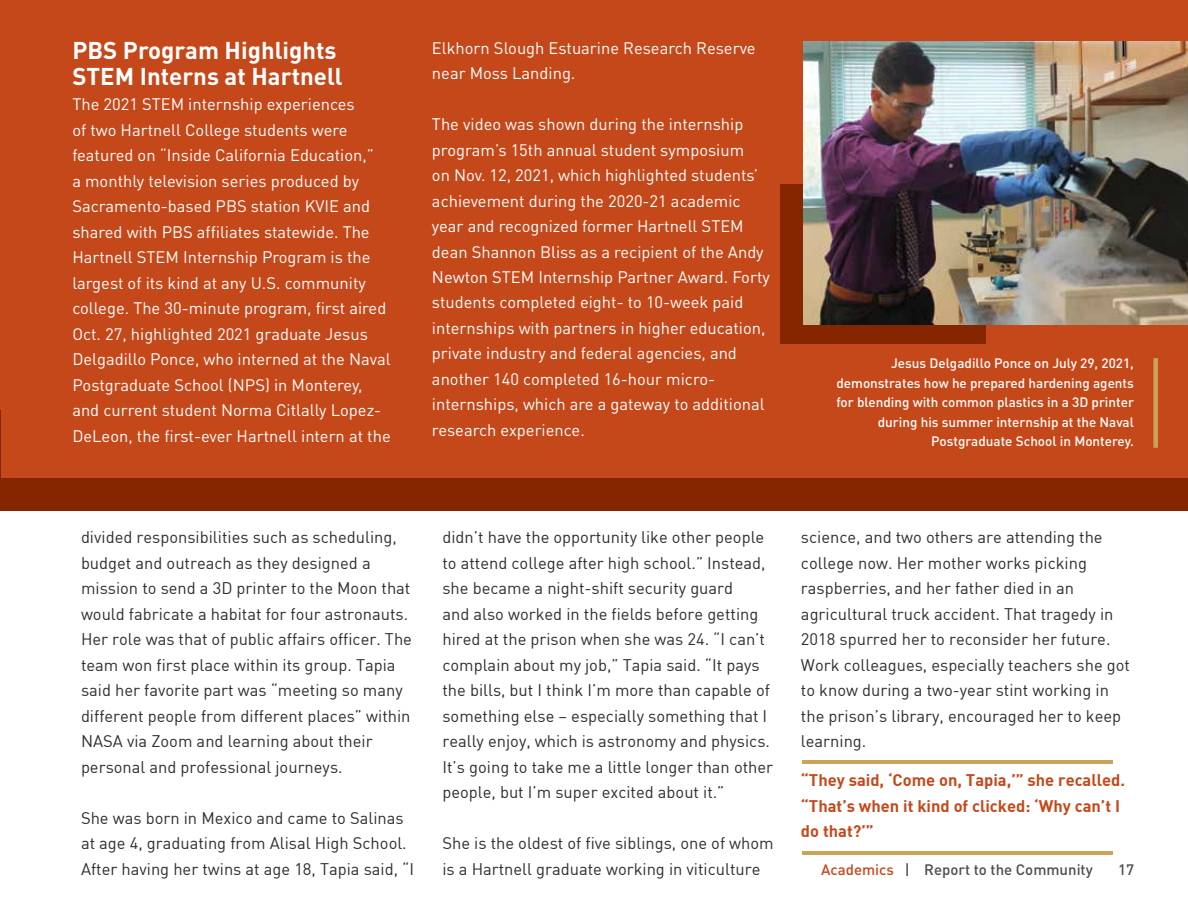
<style>
.page{position:relative;width:1188px;height:918px;background:#fff}
.page>*{position:absolute;margin:0;border:0;box-sizing:border-box;transform-origin:0 0}
.t1{font:700 24px/25.5px "DIN Pro";color:#fff}
.t2{font:16.5px/25.5px "DIN";color:#2e2e32}
.t3{font:16.5px/25.5px "DIN Pro";color:#fff}
.t4{font:16.5px/25.5px "DIN Bold";color:#c5481a}
.t5{font:500 15px "DIN Pro";color:#4d4d4f}
.t6{font:500 13.5px/19.5px "DIN Pro";color:#fff;text-align:right}
.s1{color:#c5481a}
</style>
<div class="page">
<div style="left:0;top:0;width:1188px;height:511px;background:#c5481a"></div>
<hr style="left:0;top:411px;width:1px;height:100px;background:#852601">
<div style="left:1153px;top:358px;width:5px;height:90px;background:#caa558"></div>
<hr style="left:802px;top:852px;width:310px;height:3px;background:#caa558">
<hr style="left:802px;top:760px;width:310px;height:3px;background:#caa558">
<div style="left:781px;top:184px;width:205px;height:160px;background:#852601"></div>
<img style="left:804px;top:41px;width:384px;height:283px">
<div style="left:0;top:478px;width:1188px;height:33px;background:#852601"></div>
<h1 class="t1" style="left:72px;top:37px;width:272px">PBS Program Highlights<br>STEM Interns at Hartnell</h1>
<p class="t3" style="left:72px;top:91px;width:320px">The 2021 STEM internship experiences<br>of two Hartnell College students were featured on “Inside California Education,”<br>a monthly television series produced by Sacramento-based PBS station KVIE and shared with PBS affiliates statewide. The Hartnell STEM Internship Program is the largest of its kind at any U.S. community college. The 30-minute program, first aired Oct. 27, highlighted 2021 graduate Jesus Delgadillo Ponce, who interned at the Naval Postgraduate School (NPS) in Monterey, and current student Norma Citlally Lopez-DeLeon, the first-ever Hartnell intern at the</p>
<p class="t3" style="left:432px;top:34px;width:325px">Elkhorn Slough Estuarine Research Reserve near Moss Landing.</p>
<p class="t3" style="left:432px;top:111px;width:339px">The video was shown during the internship program’s 15th annual student symposium<br>on Nov. 12, 2021, which highlighted students’ achievement during the 2020-21 academic year and recognized former Hartnell STEM dean Shannon Bliss as a recipient of the Andy Newton STEM Internship Partner Award. Forty students completed eight- to 10-week paid internships with partners in higher education, private industry and federal agencies, and another 140 completed 16-hour micro&shy;internships, which are a gateway to additional research experience.</p>
<p class="t6" style="left:836px;top:353px;width:299px">Jesus Delgadillo Ponce on July 29, 2021, demonstrates how he prepared hardening agents for blending with common plastics in a 3D printer during his summer internship at the Naval Postgraduate School in Monterey.</p>
<p class="t2" style="left:81px;top:524px;width:333px">divided responsibilities such as scheduling, budget and outreach as they designed a mission to send a 3D printer to the Moon that would fabricate a habitat for four astronauts.<br>Her role was that of public affairs officer. The team won first place within its group. Tapia said her favorite part was “meeting so many different people from different places” within NASA via Zoom and learning about their personal and professional journeys.</p>
<p class="t2" style="left:81px;top:805px;width:335px">She was born in Mexico and came to Salinas at age 4, graduating from Alisal High School.<br>After having her twins at age 18, Tapia said, “I</p>
<p class="t2" style="left:442px;top:524px;width:332px">didn’t have the opportunity like other people to attend college after high school.” Instead, she became a night-shift security guard<br>and also worked in the fields before getting hired at the prison when she was 24. “I can’t complain about my job,” Tapia said. “It pays the bills, but I think I’m more than capable of something else – especially something that I really enjoy, which is astronomy and physics.<br>It’s going to take me a little longer than other people, but I’m super excited about it.”</p>
<p class="t2" style="left:442px;top:830px;width:333px">She is the oldest of five siblings, one of whom is a Hartnell graduate working in viticulture</p>
<p class="t2" style="left:801px;top:524px;width:331px">science, and two others are attending the college now. Her mother works picking raspberries, and her father died in an agricultural truck accident. That tragedy in 2018 spurred her to reconsider her future.<br>Work colleagues, especially teachers she got to know during a two-year stint working in the prison’s library, encouraged her to keep learning.</p>
<p class="t4" style="left:801px;top:767px;width:326px">“They said, ‘Come on, Tapia,’” she recalled. “That’s when it kind of clicked: ‘Why can’t I do that?’”</p>
<p class="t5" style="left:821px;top:860px;width:273px"><span class="s1">Academics</span> | Report to the Community</p>
<p class="t5" style="left:1118px;top:860px;width:17px">17</p>
</div>
